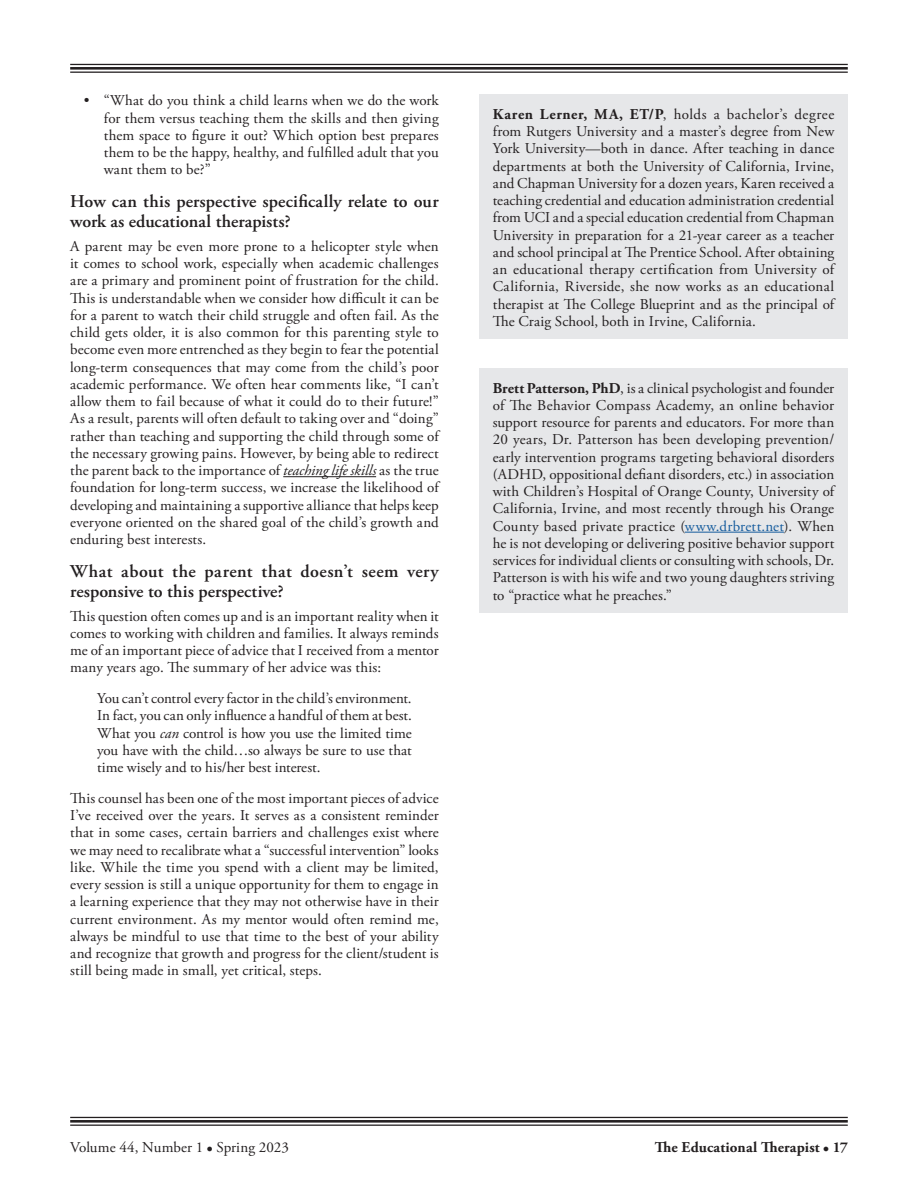
<style>
.page{position:relative;width:918px;height:1188px;background:#fff}
.page>*{position:absolute;margin:0;border:0;box-sizing:border-box;transform-origin:0 0}
.Subhead_2{font:600 18px/19.5px "Adobe Garamond Pro";letter-spacing:.005em;color:#231f20}
.Body{font:15px/17.2px "Adobe Garamond Pro";letter-spacing:.01em;color:#231f20;text-align:justify}
.Block_Quote_within_t{font:15px/17.2px "Adobe Garamond Pro";color:#231f20;text-align:justify}
.t1{font:700 15px "Adobe Garamond Pro";letter-spacing:.01em;color:#231f20}
.s1{font-style:italic}
.s2{font-weight:700}
.s3{color:#175d9e}
</style>
<div class="page">
<hr style="left:70px;top:64px;width:778px;height:1px;background:#231f20">
<hr style="left:70px;top:67px;width:778px;height:3px;background:#231f20">
<hr style="left:70px;top:72px;width:778px;height:1px;background:#231f20">
<hr style="left:70px;top:1117px;width:778px;height:1px;background:#231f20">
<hr style="left:70px;top:1120px;width:778px;height:3px;background:#231f20">
<hr style="left:70px;top:1125px;width:778px;height:1px;background:#231f20">
<hr style="left:283px;top:476px;width:93px;height:1px;background:#231f20">
<div style="left:479px;top:94px;width:369px;height:245px;background:#e6e7e9"></div>
<div style="left:479px;top:368px;width:369px;height:245px;background:#e6e7e9"></div>
<hr style="left:685px;top:532px;width:99px;height:1px;background:#175d9e">
<p class="Body" style="left:104px;top:93px;width:336px;text-indent:-20px">• “What do you think a child learns when we do the work for them versus teaching them the skills and then giving them space to figure it out? Which option best prepares them to be the happy, healthy, and fulfilled adult that you want them to be?”</p>
<p class="Subhead_2" style="left:70px;top:192px;width:370px">How can this perspective specifically relate to our work as educational therapists?</p>
<p class="Body" style="left:70px;top:238px;width:370px">A parent may be even more prone to a helicopter style when it comes to school work, especially when academic challenges are a primary and prominent point of frustration for the child.<br>This is understandable when we consider how difficult it can be for a parent to watch their child struggle and often fail. As the child gets older, it is also common for this parenting style to become even more entrenched as they begin to fear the potential long-term consequences that may come from the child’s poor academic performance. We often hear comments like, “I can’t allow them to fail because of what it could do to their future!” As a result, parents will often default to taking over and “doing” rather than teaching and supporting the child through some of the necessary growing pains. However, by being able to redirect the parent back to the importance of <span class="s1">teaching life skills</span> as the true foundation for long-term success, we increase the likelihood of developing and maintaining a supportive alliance that helps keep everyone oriented on the shared goal of the child’s growth and enduring best interests.</p>
<p class="Subhead_2" style="left:70px;top:562px;width:370px">What about the parent that doesn’t seem very responsive to this perspective?</p>
<p class="Body" style="left:70px;top:608px;width:370px">This question often comes up and is an important reality when it comes to working with children and families. It always reminds me of an important piece of advice that I received from a mentor many years ago. The summary of her advice was this:</p>
<p class="Block_Quote_within_t" style="left:97px;top:690px;width:316px">You can’t control every factor in the child’s environment.<br>In fact, you can only influence a handful of them at best.<br>What you <span class="s1">can</span> control is how you use the limited time you have with the child…so always be sure to use that time wisely and to his/her best interest.</p>
<p class="Body" style="left:70px;top:790px;width:370px">This counsel has been one of the most important pieces of advice I’ve received over the years. It serves as a consistent reminder that in some cases, certain barriers and challenges exist where we may need to recalibrate what a “successful intervention” looks like. While the time you spend with a client may be limited, every session is still a unique opportunity for them to engage in a learning experience that they may not otherwise have in their current environment. As my mentor would often remind me, always be mindful to use that time to the best of your ability and recognize that growth and progress for the client/student is still being made in small, yet critical, steps.</p>
<p class="Body" style="left:493px;top:106px;width:343px"><span class="s2">Karen Lerner, MA, ET/P</span>, holds a bachelor’s degree from Rutgers University and a master’s degree from New York University—both in dance. After teaching in dance departments at both the University of California, Irvine, and Chapman University for a dozen years, Karen received a teaching credential and education administration credential from UCI and a special education credential from Chapman University in preparation for a 21-year career as a teacher and school principal at The Prentice School. After obtaining an educational therapy certification from University of California, Riverside, she now works as an educational therapist at The College Blueprint and as the principal of The Craig School, both in Irvine, California.</p>
<p class="Body" style="left:493px;top:380px;width:343px"><span class="s2">Brett Patterson, PhD</span>, is a clinical psychologist and founder of The Behavior Compass Academy, an online behavior support resource for parents and educators. For more than 20 years, Dr. Patterson has been developing prevention/ early intervention programs targeting behavioral disorders (ADHD, oppositional defiant disorders, etc.) in association with Children’s Hospital of Orange County, University of California, Irvine, and most recently through his Orange County based private practice (<span class="s3">www.drbrett.net</span>). When he is not developing or delivering positive behavior support services for individual clients or consulting with schools, Dr.<br>Patterson is with his wife and two young daughters striving to “practice what he preaches.”</p>
<p class="Body" style="left:70px;top:1140px;width:220px">Volume 44, Number 1 <span class="s2">•</span> Spring 2023</p>
<p class="t1" style="left:655px;top:1139px;width:194px">The Educational Therapist • 17</p>
</div>
